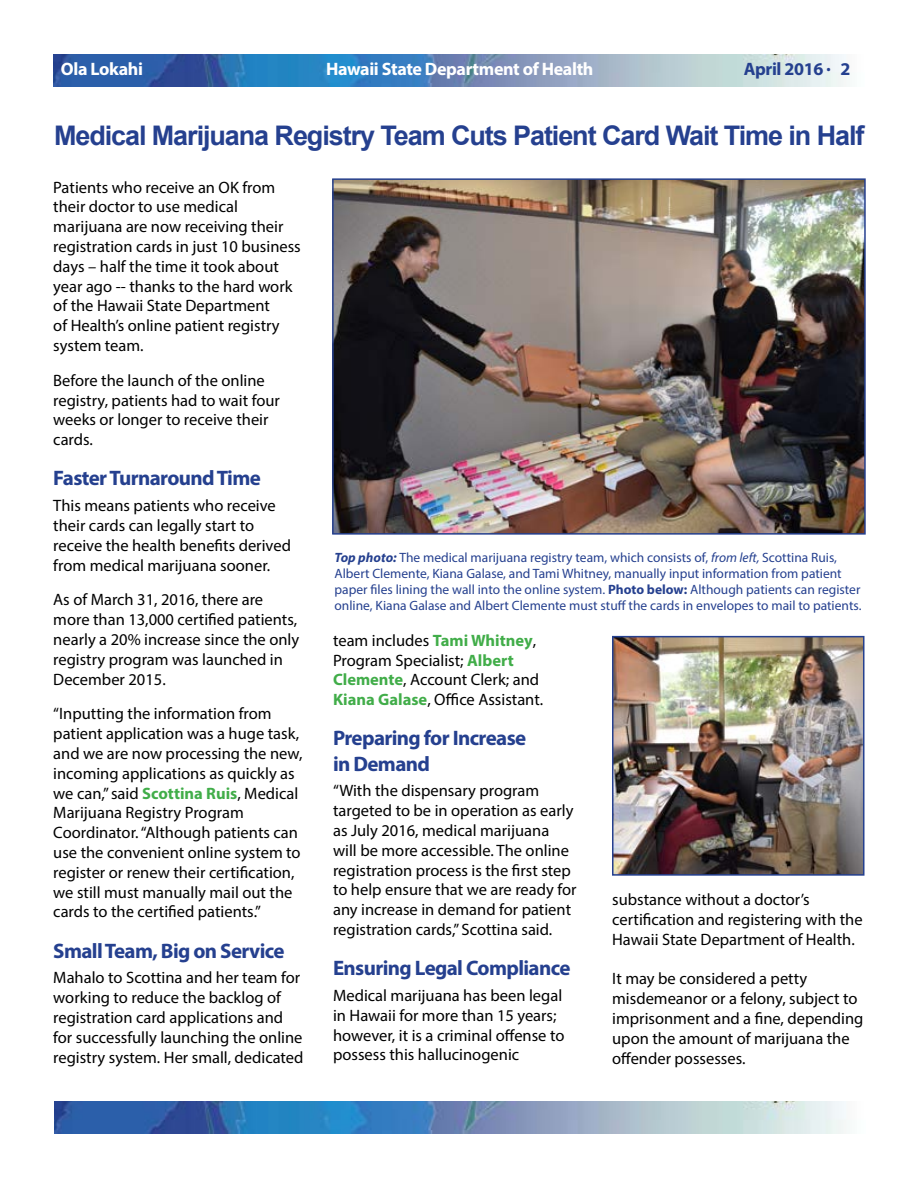
<style>
.page{position:relative;width:918px;height:1188px;background:#fff}
.page>*{position:absolute;margin:0;border:0;box-sizing:border-box;transform-origin:0 0}
.t1{font:700 27px "Arial";letter-spacing:-.04em;color:#25408f}
.t2{font:700 21px/25.2px "Myriad Pro";letter-spacing:-.03em;color:#25408f}
.t3{font:700 18px "Myriad Pro";letter-spacing:-.02em;color:#fff}
.t4{font:700 18px "Myriad Pro";letter-spacing:-.02em;color:#25408f}
.t5{font:16.5px/19.8px "Myriad Pro";color:#000}
.t6{font:13.5px/16.2px "Myriad Pro";color:#25408f}
.s1{font-weight:700;color:#41ad49}
.s2{font-weight:700;font-style:italic}
.s3{font-style:italic}
.s4{font-weight:700}
</style>
<div class="page">
<img style="left:53px;top:54px;width:793px;height:32px">
<img style="left:54px;top:1102px;width:792px;height:32px">
<img style="left:335px;top:181px;width:528px;height:351px">
<div style="left:332px;top:178px;width:534px;height:357px;border:2px solid #25408f"></div>
<img style="left:615px;top:639px;width:247px;height:234px">
<div style="left:612px;top:636px;width:253px;height:240px;border:2px solid #25408f"></div>
<p class="t3" style="left:61px;top:57px;width:84px">Ola Lokahi</p>
<p class="t3" style="left:326px;top:57px;width:269px">Hawaii State Department of Health</p>
<p class="t4" style="left:744px;top:57px;width:108px">April 2016 . 2</p>
<h1 class="t1" style="left:54px;top:118px;width:812px">Medical Marijuana Registry Team Cuts Patient Card Wait Time in Half</h1>
<p class="t5" style="left:53px;top:177px;width:249px">Patients who receive an OK from their doctor to use medical marijuana are now receiving their registration cards in just 10 business days – half the time it took about year ago -- thanks to the hard work of the Hawaii State Department<br>of Health’s online patient registry system team.</p>
<p class="t5" style="left:53px;top:370px;width:228px">Before the launch of the online registry, patients had to wait four weeks or longer to receive their cards.</p>
<p class="t2" style="left:53px;top:465px;width:209px">Faster Turnaround Time</p>
<p class="t5" style="left:53px;top:495px;width:239px">This means patients who receive their cards can legally start to receive the health benefits derived from medical marijuana sooner.</p>
<p class="t5" style="left:53px;top:590px;width:247px">As of March 31, 2016, there are more than 13,000 certified patients, nearly a 20% increase since the only registry program was launched in<br>December 2015.</p>
<p class="t5" style="left:53px;top:704px;width:251px">“Inputting the information from patient application was a huge task, and we are now processing the new, incoming applications as quickly as we can,” said <span class="s1">Scottina Ruis</span>, Medical Marijuana Registry Program Coordinator. “Although patients can use the convenient online system to register or renew their certification, we still must manually mail out the cards to the certified patients.”</p>
<p class="t2" style="left:53px;top:937px;width:233px">Small Team, Big on Service</p>
<p class="t5" style="left:53px;top:968px;width:252px">Mahalo to Scottina and her team for working to reduce the backlog of registration card applications and for successfully launching the online registry system. Her small, dedicated</p>
<p class="t6" style="left:335px;top:549px;width:528px"><span class="s2">Top photo:</span> The medical marijuana registry team, which consists of, <span class="s3">from left,</span> Scottina Ruis, Albert Clemente, Kiana Galase, and Tami Whitney, manually input information from patient paper files lining the wall into the online system. <span class="s4">Photo below:</span> Although patients can register online, Kiana Galase and Albert Clemente must stuff the cards in envelopes to mail to patients.</p>
<p class="t5" style="left:333px;top:630px;width:212px">team includes <span class="s1">Tami Whitney</span>,<br>Program Specialist; <span class="s1">Albert<br>Clemente</span>, Account Clerk; and<br><span class="s1">Kiana Galase</span>, Office Assistant.</p>
<p class="t2" style="left:333px;top:725px;width:195px">Preparing for Increase in Demand</p>
<p class="t5" style="left:333px;top:781px;width:245px">“With the dispensary program targeted to be in operation as early as July 2016, medical marijuana will be more accessible. The online registration process is the first step to help ensure that we are ready for any increase in demand for patient registration cards,” Scottina said.</p>
<p class="t2" style="left:333px;top:955px;width:239px">Ensuring Legal Compliance</p>
<p class="t5" style="left:333px;top:985px;width:233px">Medical marijuana has been legal in Hawaii for more than 15 years; however, it is a criminal offense to possess this hallucinogenic</p>
<p class="t5" style="left:612px;top:889px;width:252px">substance without a doctor’s certification and registering with the<br>Hawaii State Department of Health.</p>
<p class="t5" style="left:612px;top:969px;width:253px">It may be considered a petty misdemeanor or a felony, subject to imprisonment and a fine, depending upon the amount of marijuana the offender possesses.</p>
</div>
